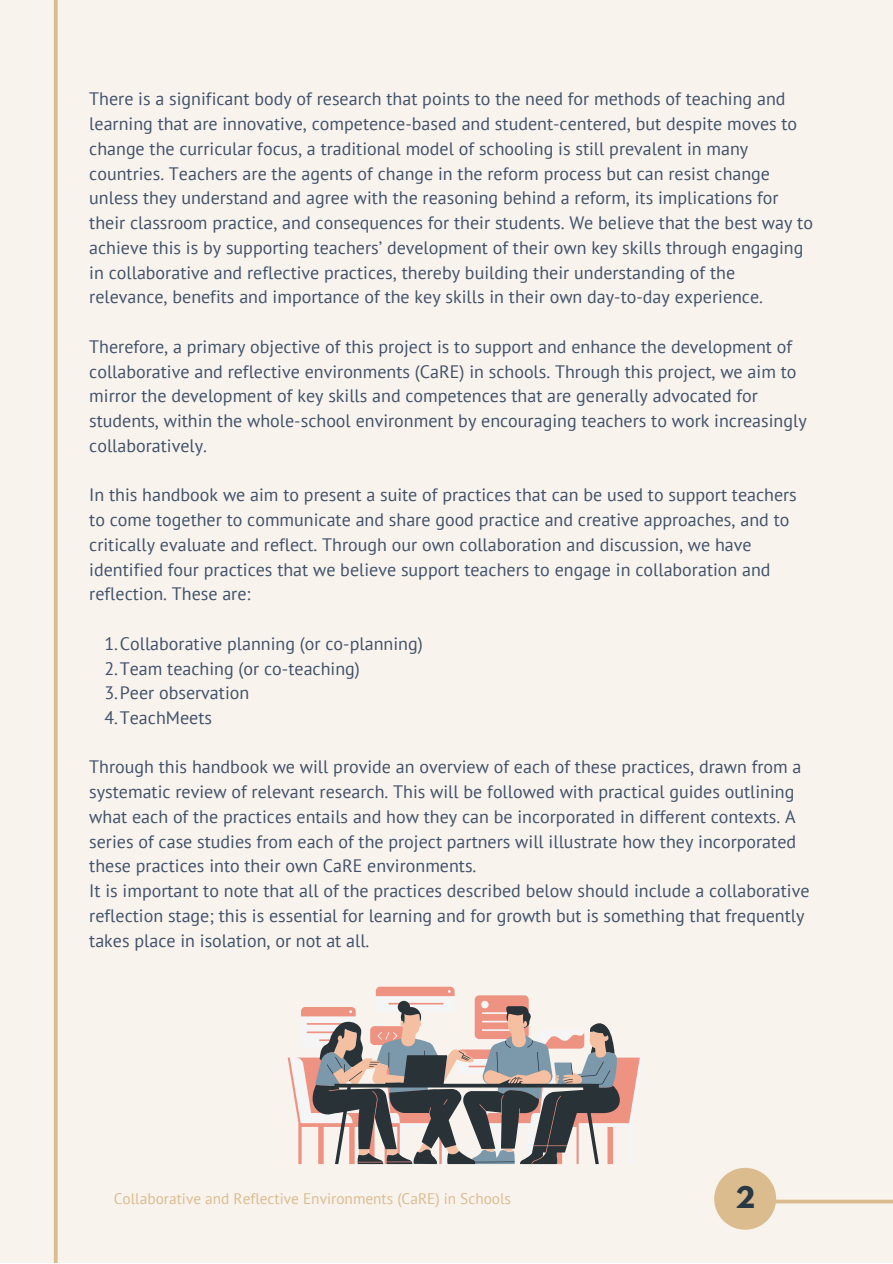
<style>
.page{position:relative;width:893px;height:1264px;background:#fff}
.page>*{position:absolute;margin:0;border:0;box-sizing:border-box;transform-origin:0 0}
.t1{font:700 26.4px "League Spartan";color:#283943}
.t2{font:18px/24.8px "PT Sans";color:#405269}
.t3{font:15.3px "PT Sans";color:#dbbc8e}
</style>
<div class="page">
<div style="left:0;top:0;width:892px;height:1262px;background:#f9f3ee"></div>
<svg style="left:53px;top:0;width:5px;height:1262px"></svg>
<svg style="left:776px;top:1198px;width:116px;height:6px"></svg>
<svg style="left:714px;top:1167px;width:62px;height:62px"></svg>
<svg style="left:288px;top:986px;width:351px;height:177px"></svg>
<svg style="left:312px;top:1000px;width:307px;height:164px"></svg>
<p class="t2" style="left:89px;top:86px;width:725px">There is a significant body of research that points to the need for methods of teaching and learning that are innovative, competence-based and student-centered, but despite moves to change the curricular focus, a traditional model of schooling is still prevalent in many countries. Teachers are the agents of change in the reform process but can resist change unless they understand and agree with the reasoning behind a reform, its implications for their classroom practice, and consequences for their students. We believe that the best way to achieve this is by supporting teachers’ development of their own key skills through engaging in collaborative and reflective practices, thereby building their understanding of the relevance, benefits and importance of the key skills in their own day-to-day experience.</p>
<p class="t2" style="left:89px;top:334px;width:719px">Therefore, a primary objective of this project is to support and enhance the development of collaborative and reflective environments (CaRE) in schools. Through this project, we aim to mirror the development of key skills and competences that are generally advocated for students, within the whole-school environment by encouraging teachers to work increasingly collaboratively.</p>
<p class="t2" style="left:89px;top:482px;width:709px">In this handbook we aim to present a suite of practices that can be used to support teachers to come together to communicate and share good practice and creative approaches, and to critically evaluate and reflect. Through our own collaboration and discussion, we have identified four practices that we believe support teachers to engage in collaboration and reflection. These are:</p>
<p class="t2" style="left:104px;top:630px;width:320px">1.Collaborative planning (or co-planning)<br>2.Team teaching (or co-teaching)<br>3.Peer observation<br>4.TeachMeets</p>
<p class="t2" style="left:89px;top:754px;width:721px">Through this handbook we will provide an overview of each of these practices, drawn from a systematic review of relevant research. This will be followed with practical guides outlining what each of the practices entails and how they can be incorporated in different contexts. A series of case studies from each of the project partners will illustrate how they incorporated these practices into their own CaRE environments.<br>It is important to note that all of the practices described below should include a collaborative reflection stage; this is essential for learning and for growth but is something that frequently takes place in isolation, or not at all.</p>
<p class="t3" style="left:114px;top:1188px;width:398px">Collaborative and Reflective Environments (CaRE) in Schools</p>
<h1 class="t1" style="left:735px;top:1183px;width:21px">2</h1>
</div>
